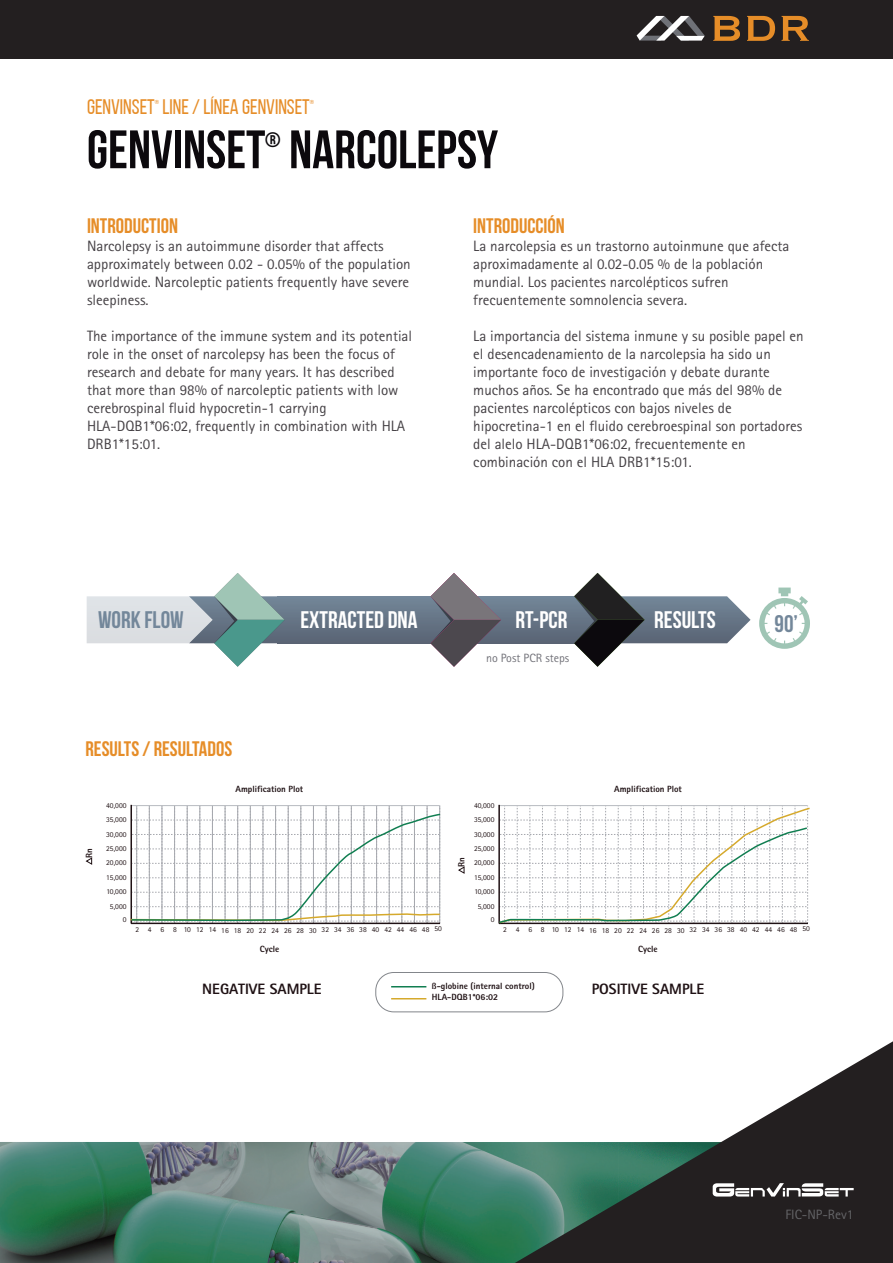
<style>
.page{position:relative;width:893px;height:1263px;background:#fff}
.page>*{position:absolute;margin:0;border:0;box-sizing:border-box;transform-origin:0 0}
.t1{font:700 54px "Bebas Neue";color:#0c090d}
.t2{font:700 24px "Bebas Neue";color:#fff}
.t3{font:700 24px "Bebas Neue";color:#73879a}
.t4{font:700 21px "Bebas Neue";color:#e68d28}
.t5{font:21px "Bebas Neue";color:#e68d28}
.t6{font:700 21px "Bebas Neue";color:#0c090d}
.t7{font:15px/18px "Rotis Sans Serif";color:#444044}
.t8{font:800 15px "Rotis Sans Serif";color:#1f1114}
.t9{font:13.5px "Rotis Sans Serif";color:#656568}
.t10{font:12px "Rotis Sans Serif";color:#717178}
.t11{font:800 9px/10.8px "Rotis Sans Serif";color:#1f1114}
.t12{font:800 8.7px "Rotis Sans Serif";color:#e68d28}
.t13{font:7.5px/14.4px "Rotis Sans Serif";color:#1f1114;text-align:center}
</style>
<div class="page">
<svg style="left:0;top:1142px;width:515px;height:121px;background:#4f7f6f"></svg>
<svg style="left:515px;top:1041px;width:378px;height:222px"></svg>
<svg style="left:713px;top:1183px;width:141px;height:13px"></svg>
<div style="left:0;top:0;width:893px;height:59px;background:#231f20"></div>
<svg style="left:637px;top:16px;width:68px;height:25px"></svg>
<svg style="left:713px;top:16px;width:27px;height:25px"></svg>
<svg style="left:747px;top:16px;width:28px;height:25px"></svg>
<svg style="left:781px;top:16px;width:28px;height:25px"></svg>
<div style="left:466px;top:596px;width:132px;height:47px;background:linear-gradient(to bottom,#738799,#596374)"></div>
<div style="left:277px;top:596px;width:178px;height:47px;background:linear-gradient(to bottom,#738799,#596374)"></div>
<svg style="left:87px;top:573px;width:224px;height:94px"></svg>
<svg style="left:574px;top:573px;width:177px;height:94px"></svg>
<svg style="left:431px;top:573px;width:70px;height:94px"></svg>
<svg style="left:759px;top:587px;width:51px;height:62px"></svg>
<hr style="left:131px;top:805px;width:309px;height:1px;background:#b8bbc0">
<hr style="left:130px;top:805px;width:2px;height:118px;background:#1f1114">
<hr style="left:131px;top:923px;width:309px;height:1px;background:#1f1114">
<svg style="left:85px;top:857px;width:8px;height:8px"></svg>
<hr style="left:499px;top:805px;width:308px;height:1px;background:#b8bbc0">
<hr style="left:498px;top:805px;width:2px;height:118px;background:#1f1114">
<svg style="left:458px;top:866px;width:7px;height:8px"></svg>
<svg style="left:130px;top:806px;width:311px;height:117px"></svg>
<svg style="left:498px;top:806px;width:312px;height:118px"></svg>
<hr style="left:391px;top:986px;width:35px;height:1px;background:#117e51">
<hr style="left:391px;top:998px;width:35px;height:1px;background:#d5a92c">
<div style="left:376px;top:972px;width:187px;height:40px;border:1px solid #83868b;border-radius:18px"></div>
<h3 class="t5" style="left:87px;top:96px;width:224px">GENVINSET LINE / LÍNEA GENVINSET</h3>
<p class="t12" style="left:155px;top:98px;width:6px">®</p>
<p class="t12" style="left:310px;top:98px;width:6px">®</p>
<h1 class="t1" style="left:87px;top:120px;width:413px">GENVINSET NARCOLEPSY</h1>
<h3 class="t6" style="left:265px;top:128px;width:17px">®</h3>
<h3 class="t4" style="left:87px;top:214px;width:92px">INTRODUCTION</h3>
<p class="t7" style="left:87px;top:237px;width:325px">Narcolepsy is an autoimmune disorder that affects approximately between 0.02 - 0.05% of the population worldwide. Narcoleptic patients frequently have severe sleepiness.</p>
<p class="t7" style="left:87px;top:327px;width:327px">The importance of the immune system and its potential role in the onset of narcolepsy has been the focus of research and debate for many years. It has described that more than 98% of narcoleptic patients with low cerebrospinal fluid hypocretin-1 carrying HLA-DQB1*06:02, frequently in combination with HLA DRB1*15:01.</p>
<h3 class="t4" style="left:473px;top:214px;width:93px">INTRODUCCIÓN</h3>
<p class="t7" style="left:473px;top:237px;width:318px">La narcolepsia es un trastorno autoinmune que afecta aproximadamente al 0.02-0.05 % de la población mundial. Los pacientes narcolépticos sufren frecuentemente somnolencia severa.</p>
<p class="t7" style="left:473px;top:327px;width:332px">La importancia del sistema inmune y su posible papel en el desencadenamiento de la narcolepsia ha sido un importante foco de investigación y debate durante muchos años. Se ha encontrado que más del 98% de pacientes narcolépticos con bajos niveles de hipocretina-1 en el fluido cerebroespinal son portadores del alelo HLA-DQB1*06:02, frecuentemente en combinación con el HLA DRB1*15:01.</p>
<h2 class="t3" style="left:98px;top:607px;width:87px">WORK FLOW</h2>
<h2 class="t2" style="left:300px;top:607px;width:119px">EXTRACTED DNA</h2>
<h2 class="t2" style="left:515px;top:607px;width:53px">RT-PCR</h2>
<h2 class="t2" style="left:654px;top:607px;width:63px">RESULTS</h2>
<h2 class="t3" style="left:775px;top:610px;width:25px">90’</h2>
<p class="t10" style="left:486px;top:651px;width:85px">no Post PCR steps</p>
<h3 class="t4" style="left:86px;top:737px;width:148px">RESULTS / RESULTADOS</h3>
<p class="t11" style="left:84px;top:857px;width:11px;rotate:-90deg">Rn</p>
<p class="t13" style="left:106px;top:798px;width:22px">40,000<br>35,000<br>30,000<br>25,000<br>20,000<br>15,000<br>10,000<br>5,000</p>
<p class="t13" style="left:123px;top:912px;width:5px">0</p>
<p class="t11" style="left:236px;top:784px;width:69px">Amplification Plot</p>
<p class="t13" style="left:135px;top:922px;width:308px">2 4 6 8 101214161820222426283032343638404244464850</p>
<p class="t11" style="left:456px;top:866px;width:11px;rotate:-90deg">Rn</p>
<p class="t13" style="left:474px;top:798px;width:22px">40,000<br>35,000<br>30,000<br>25,000<br>20,000<br>15,000<br>10,000<br>5,000</p>
<p class="t13" style="left:491px;top:912px;width:5px">0</p>
<p class="t11" style="left:614px;top:784px;width:69px">Amplification Plot</p>
<p class="t13" style="left:503px;top:922px;width:308px">2 4 6 8 101214161820222426283032343638404244464850</p>
<p class="t11" style="left:260px;top:944px;width:21px">Cycle</p>
<p class="t8" style="left:202px;top:980px;width:121px">NEGATIVE SAMPLE</p>
<p class="t11" style="left:432px;top:980px;width:104px">ß-globine (internal control)<br>HLA-DQB1*06:02</p>
<p class="t11" style="left:638px;top:944px;width:21px">Cycle</p>
<p class="t8" style="left:592px;top:980px;width:114px">POSITIVE SAMPLE</p>
<p class="t9" style="left:785px;top:1206px;width:70px">FIC-NP-Rev1</p>
</div>
